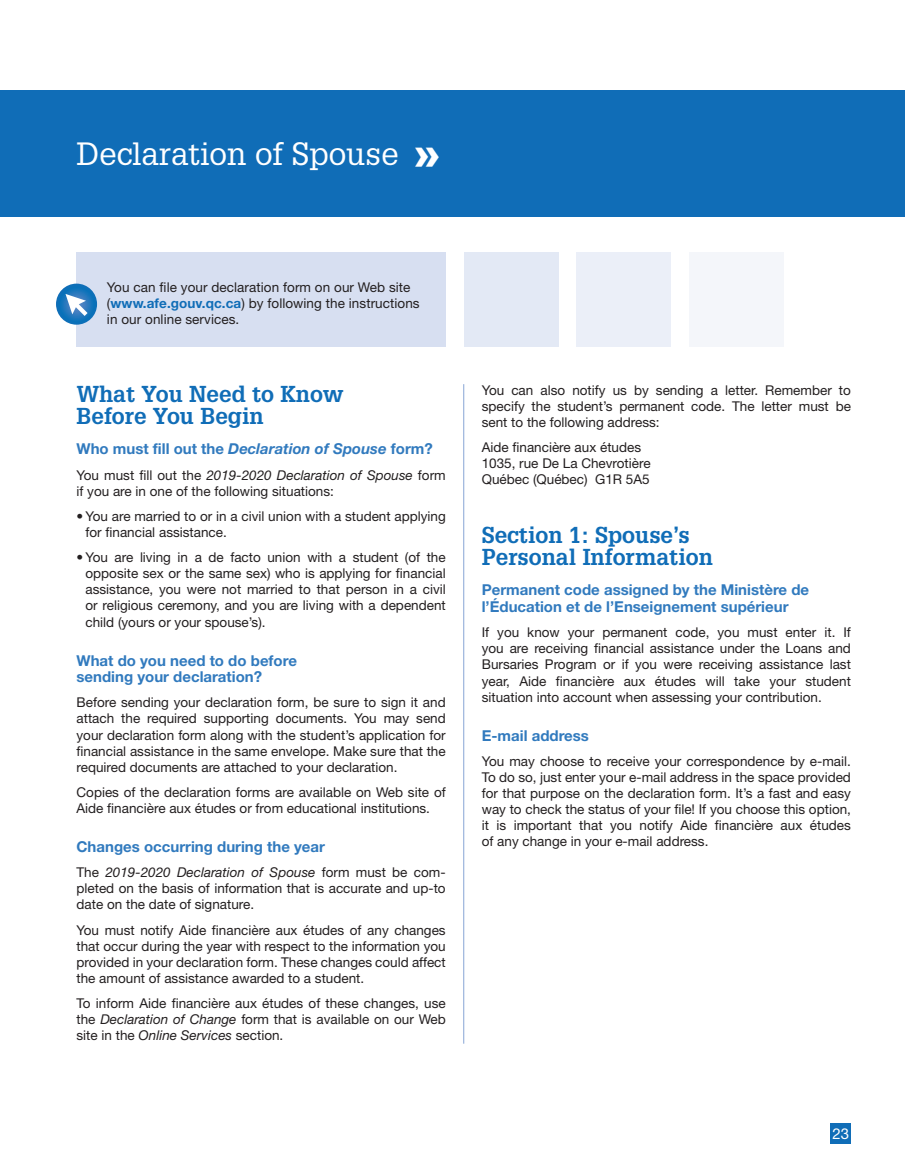
<style>
.page{position:relative;width:905px;height:1175px;background:#fff}
.page>*{position:absolute;margin:0;border:0;box-sizing:border-box;transform-origin:0 0}
.t1{font:31.5px "Glypha";color:#fff}
.t2{font:700 22.5px/22.5px "Glypha";color:#106db7}
.t3{font:700 15px/16.5px "Helvetica Neue";color:#317abe}
.t4{font:15px "Helvetica Neue";color:#fff}
.t5{font:13.5px/16px "Helvetica Neue";color:#231f20;text-align:justify}
.s1{font-family:"Arial";font-weight:900;font-size:42px}
.s2{font-weight:700;color:#106db7}
.s3{font-style:italic}
</style>
<div class="page">
<div style="left:830px;top:1123px;width:20px;height:20px;background:#106db7"></div>
<div style="left:464px;top:252px;width:94px;height:95px;background:#e3e9f5"></div>
<div style="left:576px;top:252px;width:94px;height:95px;background:#ebeff8"></div>
<div style="left:689px;top:252px;width:94px;height:95px;background:#f4f6fa"></div>
<div style="left:0;top:90px;width:904px;height:126px;background:#106db7"></div>
<hr style="left:463px;top:384px;width:1px;height:659px;background:#87a5d5">
<svg style="left:56px;top:284px;width:41px;height:41px"></svg>
<div style="left:65px;top:252px;width:381px;height:95px;background:#d7dff1"></div>
<h1 class="t1" style="left:76px;top:135px;width:366px">Declaration of Spouse <span class="s1">»</span></h1>
<p class="t5" style="left:107px;top:279px;width:314px;text-align:left">You can file your declaration form on our Web site (<span class="s2">www.afe.gouv.qc.ca</span>) by following the instructions in our online services.</p>
<h2 class="t2" style="left:76px;top:382px;width:269px">What You Need to Know<br>Before You Begin</h2>
<p class="t3" style="left:76px;top:440px;width:358px">Who must fill out the <span class="s3">Declaration of Spouse</span> form?</p>
<p class="t5" style="left:76px;top:466px;width:371px">You must fill out the <span class="s3">2019-2020 Declaration of Spouse</span> form if you are in one of the following situations:</p>
<p class="t5" style="left:86px;top:508px;width:362px;text-indent:-9px">• You are married to or in a civil union with a student applying for financial assistance.</p>
<p class="t5" style="left:86px;top:549px;width:362px;text-indent:-9px">• You are living in a de facto union with a student (of the opposite sex or the same sex) who is applying for financial assistance, you were not married to that person in a civil or religious ceremony, and you are living with a dependent child (yours or your spouse’s).</p>
<p class="t3" style="left:76px;top:651px;width:222px">What do you need to do before sending your declaration?</p>
<p class="t5" style="left:76px;top:694px;width:371px">Before sending your declaration form, be sure to sign it and attach the required supporting documents. You may send your declaration form along with the student’s application for financial assistance in the same envelope. Make sure that the required documents are attached to your declaration.</p>
<p class="t5" style="left:76px;top:784px;width:371px">Copies of the declaration forms are available on Web site of<br>Aide financière aux études or from educational institutions.</p>
<p class="t3" style="left:76px;top:838px;width:250px">Changes occurring during the year</p>
<p class="t5" style="left:76px;top:864px;width:370px">The <span class="s3">2019-2020 Declaration of Spouse</span> form must be com&shy;pleted on the basis of information that is accurate and up-to date on the date of signature.</p>
<p class="t5" style="left:76px;top:921px;width:371px">You must notify Aide financière aux études of any changes that occur during the year with respect to the information you provided in your declaration form. These changes could affect the amount of assistance awarded to a student.</p>
<p class="t5" style="left:76px;top:995px;width:371px">To inform Aide financière aux études of these changes, use the <span class="s3">Declaration of Change</span> form that is available on our Web site in the <span class="s3">Online Services</span> section.</p>
<p class="t5" style="left:482px;top:382px;width:370px">You can also notify us by sending a letter. Remember to specify the student’s permanent code. The letter must be sent to the following address:</p>
<p class="t5" style="left:482px;top:439px;width:170px;text-align:left">Aide financière aux études<br>1035, rue De La Chevrotière<br>Québec (Québec) G1R 5A5</p>
<h2 class="t2" style="left:482px;top:523px;width:233px">Section 1: Spouse’s<br>Personal Information</h2>
<p class="t3" style="left:482px;top:581px;width:329px">Permanent code assigned by the Ministère de l’Éducation et de l’Enseignement supérieur</p>
<p class="t5" style="left:482px;top:624px;width:371px">If you know your permanent code, you must enter it. If you are receiving financial assistance under the Loans and Bursaries Program or if you were receiving assistance last year, Aide financière aux études will take your student situation into account when assessing your contribution.</p>
<p class="t3" style="left:482px;top:726px;width:109px">E-mail address</p>
<p class="t5" style="left:482px;top:752px;width:371px">You may choose to receive your correspondence by e-mail.<br>To do so, just enter your e-mail address in the space provided for that purpose on the declaration form. It’s a fast and easy way to check the status of your file! If you choose this option, it is important that you notify Aide financière aux études of any change in your e-mail address.</p>
<p class="t4" style="left:832px;top:1124px;width:18px">23</p>
</div>
